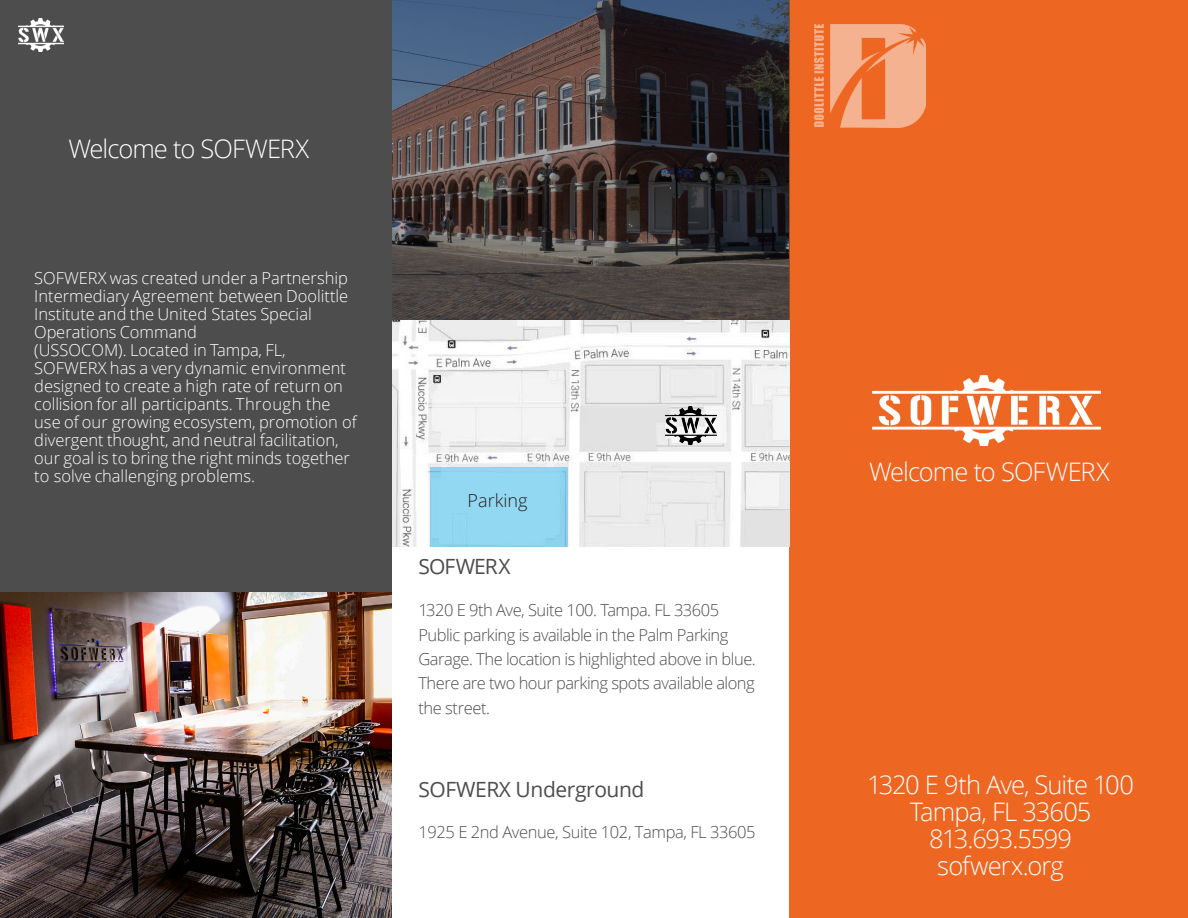
<style>
.page{position:relative;width:1188px;height:918px;background:#fff}
.page>*{position:absolute;margin:0;border:0;box-sizing:border-box;transform-origin:0 0}
.t1{font:300 25.5px "Open Sans";letter-spacing:-.035em;color:#fff}
.t2{font:300 25.5px "Open Sans";letter-spacing:-.055em;color:#fff}
.t3{font:21px "Open Sans";letter-spacing:-.02em;color:#4d4d4d}
.t4{font:21px "Open Sans";letter-spacing:-.045em;color:#4d4d4d}
.t5{font:300 18px "Open Sans";color:#231f20}
.t6{font:300 16.5px/18px "Open Sans";color:#fff}
.t7{font:300 16.5px/24.3px "Open Sans";letter-spacing:-.03em;color:#4d4d4d}
</style>
<div class="page">
<div style="left:790px;top:0;width:398px;height:918px;background:#ed6622"></div>
<img style="left:873px;top:375px;width:228px;height:71px">
<img style="left:830px;top:25px;width:95px;height:102px">
<img style="left:814px;top:25px;width:10px;height:102px">
<svg style="left:392px;top:0;width:398px;height:321px;background:#433e41"></svg>
<img style="left:392px;top:321px;width:398px;height:226px">
<div style="left:430px;top:467px;width:138px;height:80px;background:#93d8f2"></div>
<img style="left:665px;top:406px;width:52px;height:38px">
<div style="left:0;top:0;width:392px;height:645px;background:#4d4d4d"></div>
<img style="left:0;top:592px;width:392px;height:326px">
<img style="left:18px;top:18px;width:45px;height:34px">
<h1 class="t1" style="left:68px;top:131px;width:242px">Welcome to SOFWERX</h1>
<p class="t6" style="left:34px;top:269px;width:324px">SOFWERX was created under a Partnership Intermediary Agreement between Doolittle Institute and the United States Special Operations Command<br>(USSOCOM). Located in Tampa, FL, SOFWERX has a very dynamic environment designed to create a high rate of return on collision for all participants. Through the use of our growing ecosystem, promotion of divergent thought, and neutral facilitation, our goal is to bring the right minds together to solve challenging problems.</p>
<p class="t5" style="left:468px;top:488px;width:61px">Parking</p>
<p class="t4" style="left:418px;top:552px;width:93px">SOFWERX</p>
<p class="t7" style="left:418px;top:598px;width:339px">1320 E 9th Ave, Suite 100. Tampa. FL 33605<br>Public parking is available in the Palm Parking Garage. The location is highlighted above in blue.<br>There are two hour parking spots available along the street.</p>
<p class="t3" style="left:418px;top:775px;width:227px">SOFWERX Underground</p>
<p class="t7" style="left:418px;top:819px;width:339px">1925 E 2nd Avenue, Suite 102, Tampa, FL 33605</p>
<p class="t1" style="left:869px;top:454px;width:242px">Welcome to SOFWERX</p>
<p class="t1" style="left:867px;top:767px;width:268px">1320 E 9th Ave, Suite 100</p>
<p class="t1" style="left:910px;top:794px;width:183px">Tampa, FL 33605</p>
<p class="t2" style="left:929px;top:821px;width:144px">813.693.5599</p>
<p class="t1" style="left:937px;top:848px;width:128px">sofwerx.org</p>
</div>
